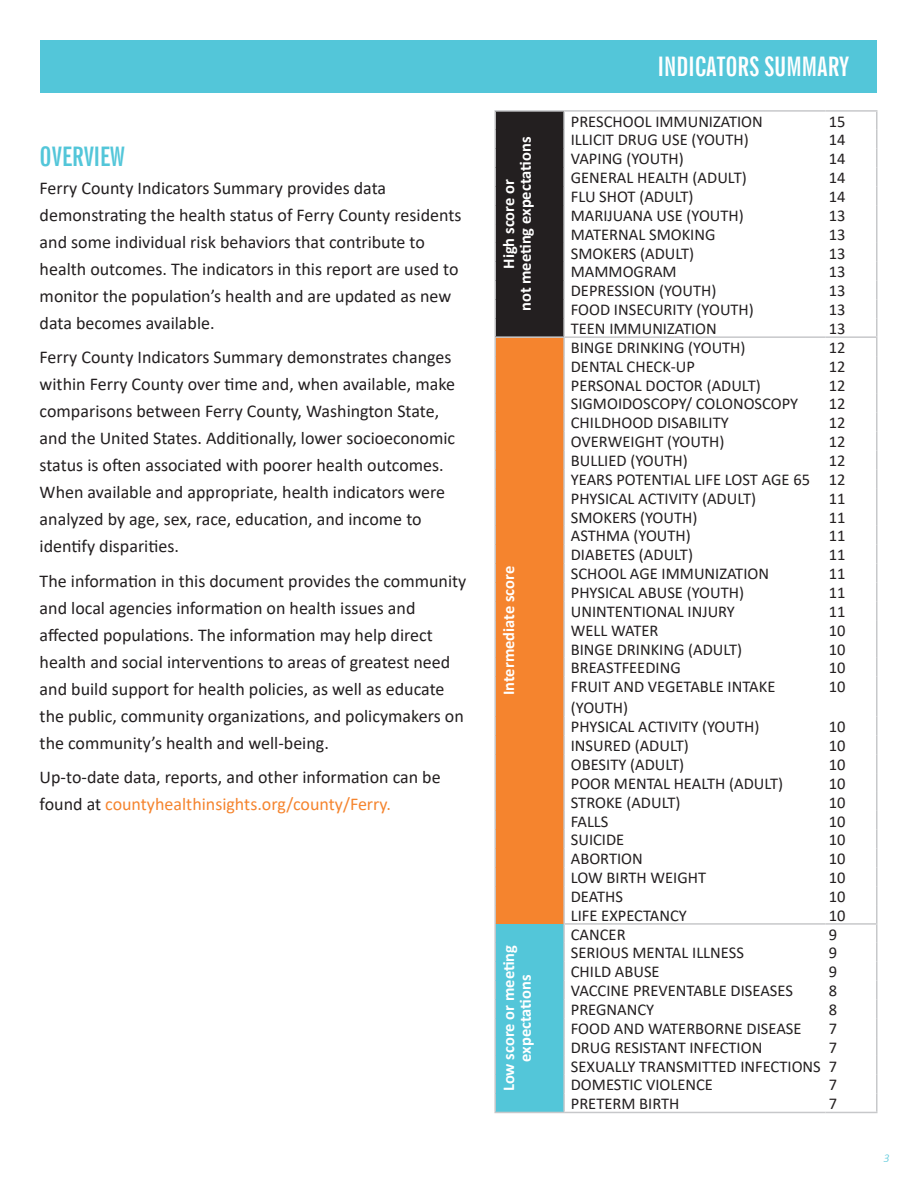
<style>
.page{position:relative;width:918px;height:1188px;background:#fff}
.page>*{position:absolute;margin:0;border:0;box-sizing:border-box;transform-origin:0 0}
.t1{font:700 extra-condensed 27px "News Gothic BT";color:#fff}
.t2{font:700 extra-condensed 27px "News Gothic BT";color:#53c6d9}
.t3{font:18px/27px "Calibri";color:#231f20}
.t4{font:16.5px/18.9px "Calibri";color:#231f20;text-align:justify}
.t5{font:700 16.5px/16.5px "Calibri";color:#fff;text-align:center}
.t6{font:italic 300 12px "Calibri";color:#53c6d9}
.s1{color:#f5842e}
</style>
<div class="page">
<div style="left:495px;top:111px;width:69px;height:226px;background:#231f20"></div>
<div style="left:495px;top:337px;width:69px;height:587px;background:#f5842e"></div>
<div style="left:495px;top:924px;width:69px;height:188px;background:#53c6d9"></div>
<hr style="left:563px;top:677px;width:2px;height:40px;background:#c7c8ca">
<hr style="left:876px;top:677px;width:2px;height:40px;background:#c7c8ca">
<hr style="left:494px;top:1112px;width:70px;height:1px;background:#c7c8ca">
<hr style="left:494px;top:110px;width:70px;height:2px;background:#c7c8ca">
<hr style="left:494px;top:336px;width:70px;height:2px;background:#c7c8ca">
<svg style="left:494px;top:112px;width:2px;height:565px"></svg>
<hr style="left:494px;top:677px;width:2px;height:40px;background:#c7c8ca">
<svg style="left:494px;top:717px;width:2px;height:395px"></svg>
<hr style="left:564px;top:110px;width:261px;height:2px;background:#c7c8ca">
<hr style="left:825px;top:110px;width:52px;height:2px;background:#c7c8ca">
<hr style="left:564px;top:1112px;width:261px;height:1px;background:#c7c8ca">
<hr style="left:825px;top:1112px;width:52px;height:1px;background:#c7c8ca">
<svg style="left:563px;top:112px;width:2px;height:565px"></svg>
<svg style="left:876px;top:112px;width:2px;height:565px"></svg>
<hr style="left:564px;top:336px;width:261px;height:2px;background:#c7c8ca">
<hr style="left:825px;top:336px;width:52px;height:2px;background:#c7c8ca">
<svg style="left:563px;top:717px;width:2px;height:395px"></svg>
<svg style="left:876px;top:717px;width:2px;height:395px"></svg>
<hr style="left:563px;top:923px;width:262px;height:2px;background:#c7c8ca">
<hr style="left:825px;top:923px;width:52px;height:2px;background:#c7c8ca">
<div style="left:40px;top:40px;width:838px;height:53px;background:#53c6d9"></div>
<h1 class="t2" style="left:40px;top:140px;width:86px">OVERVIEW</h1>
<p class="t3" style="left:40px;top:174px;width:423px">Ferry County Indicators Summary provides data demonstrating the health status of Ferry County residents and some individual risk behaviors that contribute to health outcomes. The indicators in this report are used to monitor the population’s health and are updated as new data becomes available.</p>
<p class="t3" style="left:40px;top:343px;width:417px">Ferry County Indicators Summary demonstrates changes within Ferry County over time and, when available, make comparisons between Ferry County, Washington State, and the United States. Additionally, lower socioeconomic status is often associated with poorer health outcomes.<br>When available and appropriate, health indicators were analyzed by age, sex, race, education, and income to identify disparities.</p>
<p class="t3" style="left:40px;top:567px;width:428px">The information in this document provides the community and local agencies information on health issues and affected populations. The information may help direct health and social interventions to areas of greatest need and build support for health policies, as well as educate the public, community organizations, and policymakers on the community’s health and well-being.</p>
<p class="t3" style="left:40px;top:763px;width:403px">Up-to-date data, reports, and other information can be found at <span class="s1">countyhealthinsights.org/county/Ferry.</span></p>
<p class="t5" style="left:500px;top:311px;width:176px;rotate:-90deg">High score or<br>not meeting expectations</p>
<p class="t5" style="left:500px;top:695px;width:131px;rotate:-90deg">Intermediate score</p>
<p class="t5" style="left:500px;top:1091px;width:148px;rotate:-90deg">Low score or meeting expectations</p>
<h1 class="t1" style="left:658px;top:50px;width:192px">INDICATORS SUMMARY</h1>
<p class="t4" style="left:571px;top:111px;width:193px">PRESCHOOL IMMUNIZATION</p>
<p class="t4" style="left:829px;top:111px;width:18px">15</p>
<p class="t4" style="left:571px;top:130px;width:180px">ILLICIT DRUG USE (YOUTH)</p>
<p class="t4" style="left:829px;top:130px;width:18px">14</p>
<p class="t4" style="left:571px;top:149px;width:114px">VAPING (YOUTH)</p>
<p class="t4" style="left:829px;top:149px;width:18px">14</p>
<p class="t4" style="left:571px;top:168px;width:177px">GENERAL HEALTH (ADULT)</p>
<p class="t4" style="left:829px;top:168px;width:18px">14</p>
<p class="t4" style="left:571px;top:187px;width:124px">FLU SHOT (ADULT)</p>
<p class="t4" style="left:829px;top:187px;width:18px">14</p>
<p class="t4" style="left:571px;top:205px;width:175px">MARIJUANA USE (YOUTH)</p>
<p class="t4" style="left:829px;top:205px;width:18px">13</p>
<p class="t4" style="left:571px;top:224px;width:146px">MATERNAL SMOKING</p>
<p class="t4" style="left:829px;top:224px;width:18px">13</p>
<p class="t4" style="left:571px;top:243px;width:125px">SMOKERS (ADULT)</p>
<p class="t4" style="left:829px;top:243px;width:18px">13</p>
<p class="t4" style="left:571px;top:262px;width:107px">MAMMOGRAM</p>
<p class="t4" style="left:829px;top:262px;width:18px">13</p>
<p class="t4" style="left:571px;top:281px;width:147px">DEPRESSION (YOUTH)</p>
<p class="t4" style="left:829px;top:281px;width:18px">13</p>
<p class="t4" style="left:571px;top:300px;width:185px">FOOD INSECURITY (YOUTH)</p>
<p class="t4" style="left:829px;top:300px;width:18px">13</p>
<p class="t4" style="left:571px;top:319px;width:147px">TEEN IMMUNIZATION</p>
<p class="t4" style="left:829px;top:319px;width:18px">13</p>
<p class="t4" style="left:571px;top:337px;width:176px">BINGE DRINKING (YOUTH)</p>
<p class="t4" style="left:829px;top:337px;width:18px">12</p>
<p class="t4" style="left:571px;top:356px;width:126px">DENTAL CHECK-UP</p>
<p class="t4" style="left:829px;top:356px;width:18px">12</p>
<p class="t4" style="left:571px;top:375px;width:191px">PERSONAL DOCTOR (ADULT)</p>
<p class="t4" style="left:829px;top:375px;width:18px">12</p>
<p class="t4" style="left:571px;top:394px;width:229px">SIGMOIDOSCOPY/ COLONOSCOPY</p>
<p class="t4" style="left:829px;top:394px;width:18px">12</p>
<p class="t4" style="left:571px;top:413px;width:159px">CHILDHOOD DISABILITY</p>
<p class="t4" style="left:829px;top:413px;width:18px">12</p>
<p class="t4" style="left:571px;top:432px;width:155px">OVERWEIGHT (YOUTH)</p>
<p class="t4" style="left:829px;top:432px;width:18px">12</p>
<p class="t4" style="left:571px;top:451px;width:118px">BULLIED (YOUTH)</p>
<p class="t4" style="left:571px;top:451px;width:276px;text-indent:258px">12<br>YEARS POTENTIAL LIFE LOST AGE 65 12<br>PHYSICAL ACTIVITY (ADULT)</p>
<p class="t4" style="left:829px;top:488px;width:18px">11</p>
<p class="t4" style="left:571px;top:507px;width:128px">SMOKERS (YOUTH)</p>
<p class="t4" style="left:829px;top:507px;width:18px">11</p>
<p class="t4" style="left:571px;top:526px;width:122px">ASTHMA (YOUTH)</p>
<p class="t4" style="left:829px;top:526px;width:18px">11</p>
<p class="t4" style="left:571px;top:545px;width:124px">DIABETES (ADULT)</p>
<p class="t4" style="left:829px;top:545px;width:18px">11</p>
<p class="t4" style="left:571px;top:564px;width:200px">SCHOOL AGE IMMUNIZATION</p>
<p class="t4" style="left:829px;top:564px;width:18px">11</p>
<p class="t4" style="left:571px;top:583px;width:175px">PHYSICAL ABUSE (YOUTH)</p>
<p class="t4" style="left:829px;top:583px;width:18px">11</p>
<p class="t4" style="left:571px;top:602px;width:166px">UNINTENTIONAL INJURY</p>
<p class="t4" style="left:829px;top:602px;width:18px">11</p>
<p class="t4" style="left:571px;top:620px;width:89px">WELL WATER</p>
<p class="t4" style="left:829px;top:620px;width:18px">10</p>
<p class="t4" style="left:571px;top:639px;width:173px">BINGE DRINKING (ADULT)</p>
<p class="t4" style="left:829px;top:639px;width:18px">10</p>
<p class="t4" style="left:571px;top:658px;width:111px">BREASTFEEDING</p>
<p class="t4" style="left:829px;top:658px;width:18px">10</p>
<p class="t4" style="left:571px;top:676px;width:206px;line-height:21px">FRUIT AND VEGETABLE INTAKE (YOUTH)</p>
<p class="t4" style="left:829px;top:677px;width:18px">10</p>
<p class="t4" style="left:571px;top:717px;width:190px">PHYSICAL ACTIVITY (YOUTH)</p>
<p class="t4" style="left:829px;top:717px;width:18px">10</p>
<p class="t4" style="left:571px;top:736px;width:119px">INSURED (ADULT)</p>
<p class="t4" style="left:829px;top:736px;width:18px">10</p>
<p class="t4" style="left:571px;top:755px;width:115px">OBESITY (ADULT)</p>
<p class="t4" style="left:829px;top:755px;width:18px">10</p>
<p class="t4" style="left:571px;top:773px;width:214px">POOR MENTAL HEALTH (ADULT)</p>
<p class="t4" style="left:829px;top:773px;width:18px">10</p>
<p class="t4" style="left:571px;top:792px;width:111px">STROKE (ADULT)</p>
<p class="t4" style="left:829px;top:792px;width:18px">10</p>
<p class="t4" style="left:571px;top:811px;width:39px">FALLS</p>
<p class="t4" style="left:829px;top:811px;width:18px">10</p>
<p class="t4" style="left:571px;top:830px;width:55px">SUICIDE</p>
<p class="t4" style="left:829px;top:830px;width:18px">10</p>
<p class="t4" style="left:571px;top:849px;width:74px">ABORTION</p>
<p class="t4" style="left:829px;top:849px;width:18px">10</p>
<p class="t4" style="left:571px;top:868px;width:137px">LOW BIRTH WEIGHT</p>
<p class="t4" style="left:829px;top:868px;width:18px">10</p>
<p class="t4" style="left:571px;top:887px;width:54px">DEATHS</p>
<p class="t4" style="left:829px;top:887px;width:18px">10</p>
<p class="t4" style="left:571px;top:905px;width:118px">LIFE EXPECTANCY</p>
<p class="t4" style="left:829px;top:905px;width:18px">10</p>
<p class="t4" style="left:571px;top:924px;width:56px">CANCER</p>
<p class="t4" style="left:829px;top:924px;width:10px">9</p>
<p class="t4" style="left:571px;top:943px;width:175px">SERIOUS MENTAL ILLNESS</p>
<p class="t4" style="left:829px;top:943px;width:10px">9</p>
<p class="t4" style="left:571px;top:962px;width:90px">CHILD ABUSE</p>
<p class="t4" style="left:829px;top:962px;width:10px">9</p>
<p class="t4" style="left:571px;top:981px;width:224px">VACCINE PREVENTABLE DISEASES</p>
<p class="t4" style="left:829px;top:981px;width:10px">8</p>
<p class="t4" style="left:571px;top:1000px;width:85px">PREGNANCY</p>
<p class="t4" style="left:829px;top:1000px;width:10px">8</p>
<p class="t4" style="left:571px;top:1018px;width:232px">FOOD AND WATERBORNE DISEASE</p>
<p class="t4" style="left:829px;top:1018px;width:10px">7</p>
<p class="t4" style="left:571px;top:1037px;width:193px">DRUG RESISTANT INFECTION</p>
<p class="t4" style="left:571px;top:1037px;width:268px;text-indent:258px">7<br>SEXUALLY TRANSMITTED INFECTIONS 7<br>DOMESTIC VIOLENCE</p>
<p class="t4" style="left:829px;top:1075px;width:10px">7</p>
<p class="t4" style="left:571px;top:1094px;width:110px">PRETERM BIRTH</p>
<p class="t4" style="left:829px;top:1094px;width:10px">7</p>
<p class="t6" style="left:884px;top:1151px;width:8px">3</p>
</div>
